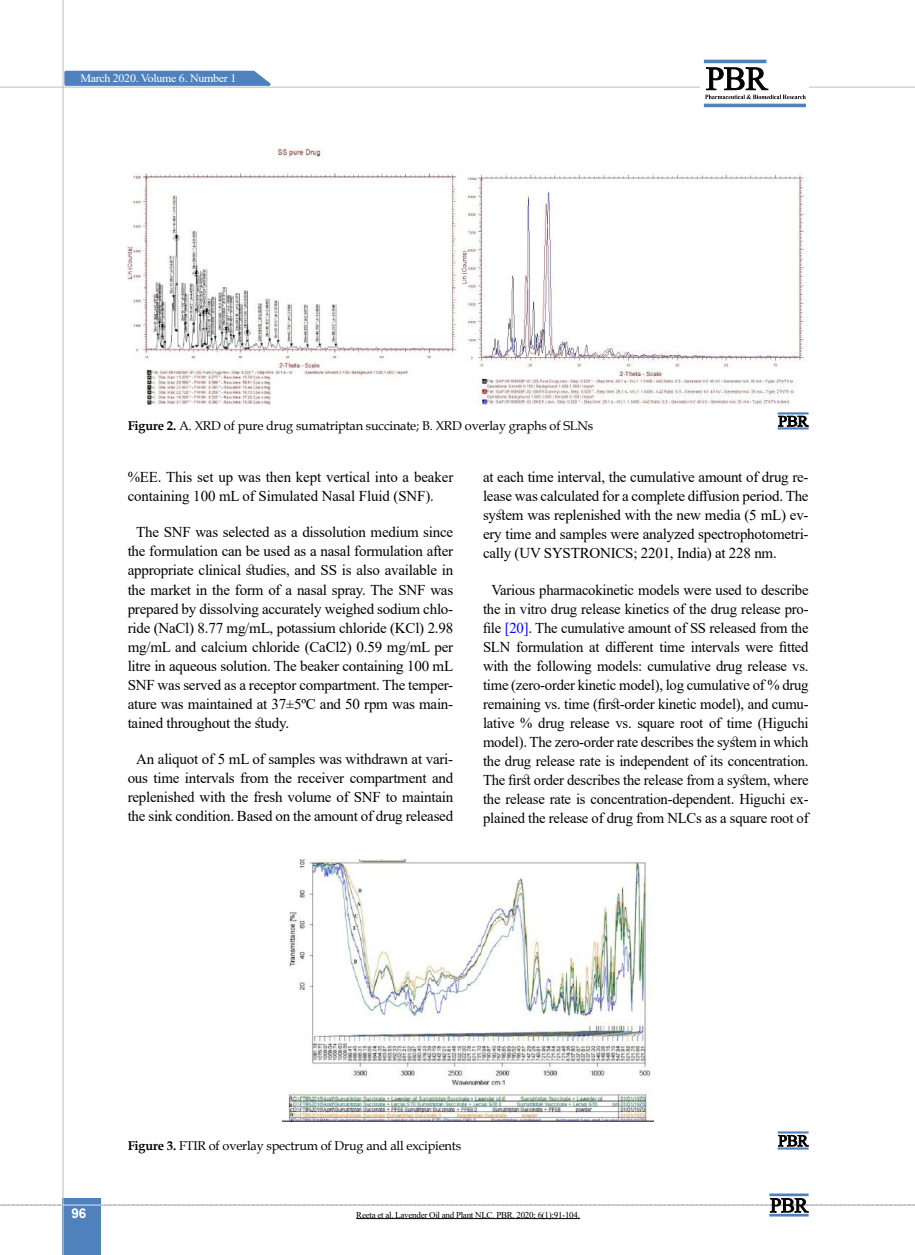
<style>
.page{position:relative;width:915px;height:1255px;background:#fff}
.page>*{position:absolute;margin:0;border:0;box-sizing:border-box;transform-origin:0 0}
.t1{font:15px/19px "Times New Roman";letter-spacing:-.015em;color:#000;text-align:justify}
.t2{font:700 13.5px "Arial";color:#fff}
.t3{font:12.75px "Book Antiqua";letter-spacing:-.015em;color:#000}
.t4{font:11.4px "Times New Roman";letter-spacing:-.025em;color:#fff;scale:1.05 1}
.t5{font:9px "Times New Roman";letter-spacing:-.03em;color:#000}
.s1{font-weight:700}
.s2{color:#00f}
</style>
<div class="page">
<div style="left:63px;top:1198px;width:38px;height:56px;background:#4f81bc"></div>
<hr style="left:62px;top:0;width:2px;height:1254px;background:#c2c4c6">
<hr style="left:0;top:87px;width:914px;height:1px;background:#c2c4c6">
<svg style="left:63px;top:69px;width:215px;height:18px;background:#749bc9"></svg>
<svg style="left:0;top:1197px;width:915px;height:15px"></svg>
<hr style="left:769px;top:1193px;width:39px;height:3px;background:#4f81bc">
<hr style="left:769px;top:1213px;width:39px;height:3px;background:#4f81bc">
<div style="left:700px;top:56px;width:108px;height:49px;background:linear-gradient(to right,#fff,#fefeff)"></div>
<hr style="left:703px;top:60px;width:63px;height:3px;background:#4f81bc">
<hr style="left:703px;top:104px;width:102px;height:3px;background:#4f81bc">
<svg style="left:704px;top:67px;width:101px;height:32px"></svg>
<img style="left:128px;top:149px;width:329px;height:256px">
<img style="left:461px;top:171px;width:347px;height:234px">
<svg style="left:778px;top:416px;width:30px;height:10px"></svg>
<hr style="left:777px;top:412px;width:31px;height:2px;background:#4f81bc">
<hr style="left:777px;top:427px;width:31px;height:2px;background:#4f81bc">
<img style="left:282px;top:859px;width:371px;height:262px">
<svg style="left:778px;top:1134px;width:30px;height:12px"></svg>
<hr style="left:777px;top:1131px;width:31px;height:2px;background:#4f81bc">
<hr style="left:777px;top:1147px;width:31px;height:2px;background:#4f81bc">
<hr style="left:356px;top:1218px;width:223px;height:1px;background:#000">
<p class="t4" style="left:80px;top:70px;width:150px">March 2020. Volume 6. Number 1</p>
<p class="t3" style="left:128px;top:417px;width:467px"><span class="s1">Figure 2.</span> A. XRD of pure drug sumatriptan succinate; B. XRD overlay graphs of SLNs</p>
<p class="t1" style="left:128px;top:467px;width:327px">%EE. This set up was then kept vertical into a beaker containing 100 mL of Simulated Nasal Fluid (SNF).</p>
<p class="t1" style="left:128px;top:522px;width:327px;text-indent:9px">The SNF was selected as a dissolution medium since the formulation can be used as a nasal formulation after appropriate clinical studies, and SS is also available in the market in the form of a nasal spray. The SNF was prepared by dissolving accurately weighed sodium chlo&shy;ride (NaCl) 8.77 mg/mL, potassium chloride (KCl) 2.98 mg/mL and calcium chloride (CaCl2) 0.59 mg/mL per litre in aqueous solution. The beaker containing 100 mL SNF was served as a receptor compartment. The temper&shy;ature was maintained at 37±5ºC and 50 rpm was main&shy;tained throughout the study.</p>
<p class="t1" style="left:128px;top:749px;width:327px;text-align:center">An aliquot of 5 mL of samples was withdrawn at vari&shy;ous time intervals from the receiver compartment and replenished with the fresh volume of SNF to maintain the sink condition. Based on the amount of drug released</p>
<p class="t1" style="left:483px;top:467px;width:327px">at each time interval, the cumulative amount of drug re&shy;lease was calculated for a complete diffusion period. The system was replenished with the new media (5 mL) ev&shy;ery time and samples were analyzed spectrophotometri&shy;cally (UV SYSTRONICS; 2201, India) at 228 nm.</p>
<p class="t1" style="left:483px;top:579px;width:327px;text-align:center">Various pharmacokinetic models were used to describe the in vitro drug release kinetics of the drug release pro&shy;file <span class="s2">[20]</span>. The cumulative amount of SS released from the SLN formulation at different time intervals were fitted with the following models: cumulative drug release vs. time (zero-order kinetic model), log cumulative of % drug remaining vs. time (first-order kinetic model), and cumu&shy;lative % drug release vs. square root of time (Higuchi model). The zero-order rate describes the system in which the drug release rate is independent of its concentration.<br>The first order describes the release from a system, where the release rate is concentration-dependent. Higuchi ex&shy;plained the release of drug from NLCs as a square root of</p>
<p class="t2" style="left:71px;top:1203px;width:17px">96</p>
<p class="t3" style="left:128px;top:1136px;width:335px"><span class="s1">Figure 3.</span> FTIR of overlay spectrum of Drug and all excipients</p>
<p class="t5" style="left:356px;top:1208px;width:225px">Reeta et al. Lavender Oil and Plant NLC. PBR. 2020; 6(1):91-104.</p>
</div>
